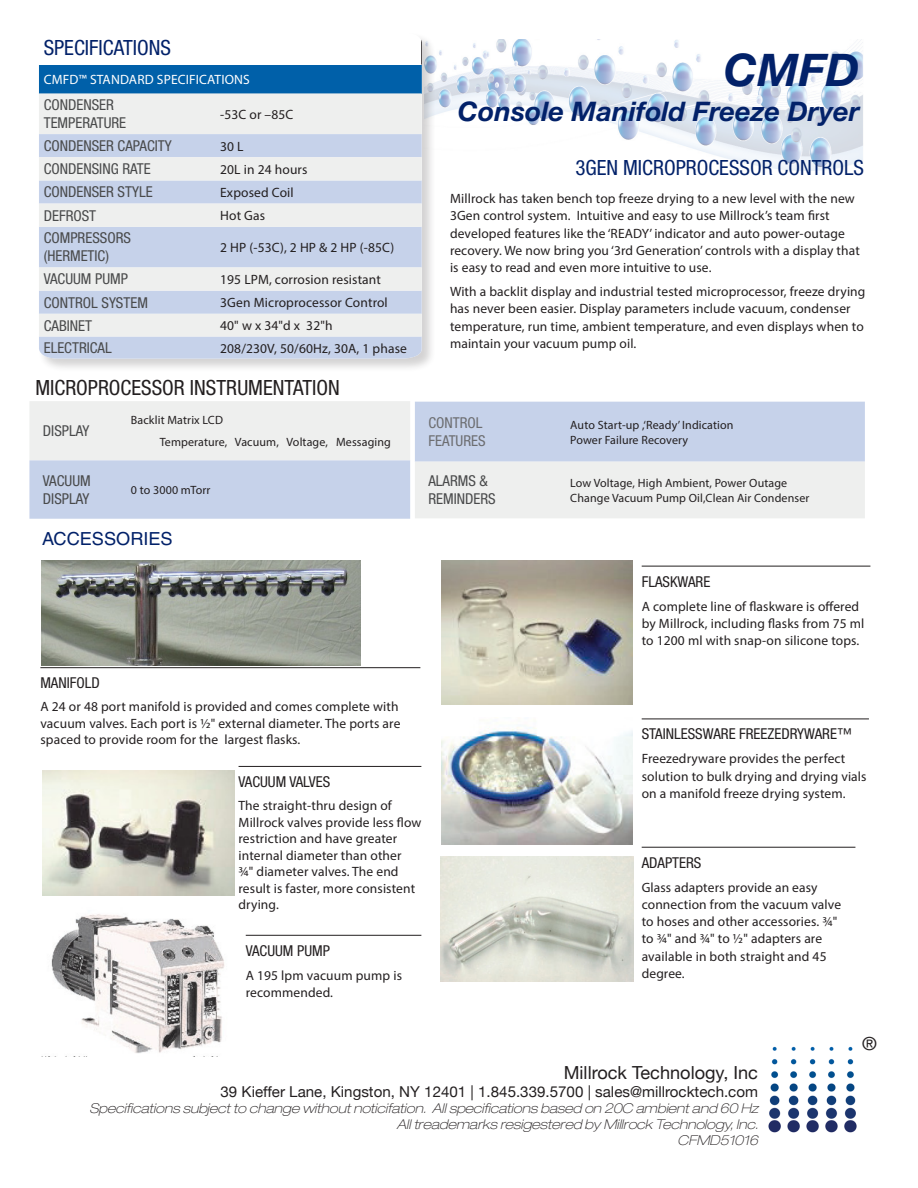
<style>
.page{position:relative;width:918px;height:1188px;background:#fff}
.page>*{position:absolute;margin:0;border:0;box-sizing:border-box;transform-origin:0 0}
.t1{font:italic 700 45px "Helvetica Neue LT Std";color:#022169}
.t2{font:italic 700 27px "Helvetica Neue LT Std";color:#022169}
.Subhead{font:condensed 21px "Helvetica Neue LT Std";color:#022169}
.Subhead-2{font:condensed 21px "Helvetica Neue LT Std";color:#231f20}
.t3{font:18px "Helvetica Neue";color:#231f20}
.t4{font:18px "Helvetica";color:#022169}
.t5{font:18px "Helvetica";color:#231f20}
.Table--Features--Ite{font:condensed 15px/18px "Helvetica Neue LT Std";color:#494a4b}
.Subhead2{font:condensed 15px "Helvetica Neue LT Std";color:#231f20}
.t6{font:15px "Helvetica Neue";color:#231f20}
.Table--Features--Ite-2{font:condensed 15px/18px "Helvetica Neue LT Std";color:#6c6d70}
.Body_Text{font:13.5px/17.2px "Myriad Pro";letter-spacing:.01em;color:#231f20}
.Image_Descriptions{font:13.5px/16.5px "Myriad Pro";letter-spacing:.01em;color:#231f20}
.Table_Text_Features{font:13.5px "Myriad Pro";letter-spacing:.01em;color:#231f20}
.t7{font:italic 100 expanded 13.5px "Helvetica Neue";color:#231f20}
.Body_Text-2{font:13.5px "Myriad Pro";letter-spacing:.01em;color:#fff}
.Table_Text_Features-2{font:12px "Myriad Pro";letter-spacing:.01em;color:#231f20}
</style>
<div class="page">
<img style="left:436px;top:40px;width:427px;height:131px">
<div style="left:38px;top:31px;width:398px;height:342px;background:#231f20;opacity:.2"></div>
<svg style="left:39px;top:32px;width:382px;height:33px"></svg>
<div style="left:39px;top:65px;width:383px;height:28px;background:#0060a9"></div>
<div style="left:39px;top:93px;width:383px;height:41px;background:#eeefee"></div>
<div style="left:39px;top:134px;width:383px;height:225px;background:#c6d2ea"></div>
<svg style="left:39px;top:157px;width:383px;height:180px;background:#dbe1ec"></svg>
<hr style="left:421px;top:32px;width:1px;height:33px;background:#231f20">
<img style="left:768px;top:1046px;width:89px;height:87px">
<svg style="left:29px;top:401px;width:836px;height:118px;background:#dae0ec"></svg>
<img style="left:41px;top:561px;width:319px;height:104px">
<img style="left:42px;top:771px;width:192px;height:124px">
<img style="left:51px;top:914px;width:174px;height:139px">
<hr style="left:40px;top:667px;width:380px;height:1px;background:#231f20">
<hr style="left:239px;top:766px;width:182px;height:1px;background:#231f20">
<hr style="left:246px;top:935px;width:175px;height:1px;background:#231f20">
<img style="left:441px;top:561px;width:192px;height:144px">
<img style="left:441px;top:857px;width:192px;height:125px">
<img style="left:441px;top:727px;width:192px;height:117px">
<hr style="left:642px;top:719px;width:227px;height:1px;background:#231f20">
<hr style="left:642px;top:847px;width:213px;height:1px;background:#231f20">
<hr style="left:642px;top:566px;width:228px;height:1px;background:#231f20">
<p class="Subhead" style="left:44px;top:36px;width:129px">SPECIFICATIONS</p>
<p class="Body_Text-2" style="left:44px;top:71px;width:208px">CMFD™ STANDARD SPECIFICATIONS</p>
<p class="Table--Features--Ite" style="left:44px;top:96px;width:84px">CONDENSER<br>TEMPERATURE</p>
<p class="Table_Text_Features" style="left:220px;top:106px;width:75px">-53C or –85C</p>
<p class="Table--Features--Ite" style="left:44px;top:137px;width:130px">CONDENSER CAPACITY</p>
<p class="Table_Text_Features" style="left:220px;top:138px;width:25px">30 L</p>
<p class="Table--Features--Ite" style="left:44px;top:160px;width:108px">CONDENSING RATE</p>
<p class="Table_Text_Features" style="left:220px;top:161px;width:89px">20L in 24 hours</p>
<p class="Table--Features--Ite" style="left:44px;top:183px;width:110px">CONDENSER STYLE</p>
<p class="Table_Text_Features" style="left:220px;top:184px;width:75px">Exposed Coil</p>
<p class="Table--Features--Ite" style="left:44px;top:206px;width:54px">DEFROST</p>
<p class="Table_Text_Features" style="left:220px;top:207px;width:47px">Hot Gas</p>
<p class="Table--Features--Ite" style="left:44px;top:229px;width:89px">COMPRESSORS (HERMETIC)</p>
<p class="Table_Text_Features" style="left:220px;top:239px;width:176px">2 HP (-53C), 2 HP &amp; 2 HP (-85C)</p>
<p class="Table--Features--Ite" style="left:44px;top:270px;width:86px">VACUUM PUMP</p>
<p class="Table_Text_Features" style="left:220px;top:271px;width:162px">195 LPM, corrosion resistant</p>
<p class="Table--Features--Ite" style="left:44px;top:293px;width:106px">CONTROL SYSTEM</p>
<p class="Table_Text_Features" style="left:220px;top:294px;width:169px">3Gen Microprocessor Control</p>
<p class="Table--Features--Ite" style="left:44px;top:316px;width:50px">CABINET</p>
<p class="Table_Text_Features" style="left:220px;top:317px;width:114px">40" w x 34"d x 32"h</p>
<p class="Table--Features--Ite" style="left:44px;top:339px;width:70px">ELECTRICAL</p>
<p class="Table_Text_Features" style="left:220px;top:340px;width:188px">208/230V, 50/60Hz, 30A, 1 phase</p>
<p class="Subhead-2" style="left:35px;top:376px;width:306px">MICROPROCESSOR INSTRUMENTATION</p>
<p class="Table--Features--Ite" style="left:43px;top:422px;width:48px">DISPLAY</p>
<p class="Table_Text_Features-2" style="left:131px;top:413px;width:94px">Backlit Matrix LCD</p>
<p class="Table_Text_Features-2" style="left:160px;top:435px;width:233px">Temperature, Vacuum, Voltage, Messaging</p>
<p class="Table--Features--Ite" style="left:43px;top:472px;width:49px">VACUUM<br>DISPLAY</p>
<p class="Table_Text_Features-2" style="left:131px;top:483px;width:81px">0 to 3000 mTorr</p>
<p class="t4" style="left:42px;top:529px;width:132px">ACCESSORIES</p>
<p class="t1" style="left:724px;top:42px;width:137px">CMFD</p>
<p class="t2" style="left:458px;top:94px;width:403px">Console Manifold Freeze Dryer</p>
<p class="Subhead" style="left:575px;top:155px;width:290px">3GEN MICROPROCESSOR CONTROLS</p>
<p class="Body_Text" style="left:450px;top:190px;width:411px">Millrock has taken bench top freeze drying to a new level with the new 3Gen control system. Intuitive and easy to use Millrock’s team first developed features like the ‘READY’ indicator and auto power-outage recovery. We now bring you ‘3rd Generation’ controls with a display that is easy to read and even more intuitive to use.</p>
<p class="Body_Text" style="left:450px;top:283px;width:417px">With a backlit display and industrial tested microprocessor, freeze drying has never been easier. Display parameters include vacuum, condenser temperature, run time, ambient temperature, and even displays when to maintain your vacuum pump oil.</p>
<p class="Table--Features--Ite-2" style="left:428px;top:414px;width:59px">CONTROL<br>FEATURES</p>
<p class="Table_Text_Features-2" style="left:570px;top:417px;width:165px">Auto Start-up ,‘Ready’ Indication</p>
<p class="Table_Text_Features-2" style="left:570px;top:432px;width:119px">Power Failure Recovery</p>
<p class="Table--Features--Ite" style="left:428px;top:472px;width:69px">ALARMS &amp;<br>REMINDERS</p>
<p class="Table_Text_Features-2" style="left:570px;top:476px;width:218px">Low Voltage, High Ambient, Power Outage</p>
<p class="Table_Text_Features-2" style="left:570px;top:491px;width:241px">Change Vacuum Pump Oil,Clean Air Condenser</p>
<p class="Subhead2" style="left:642px;top:573px;width:70px">FLASKWARE</p>
<p class="Body_Text" style="left:642px;top:597px;width:224px">A complete line of flaskware is offered by Millrock, including flasks from 75 ml to 1200 ml with snap-on silicone tops.</p>
<p class="Subhead2" style="left:40px;top:674px;width:61px">MANIFOLD</p>
<p class="Image_Descriptions" style="left:40px;top:698px;width:362px">A 24 or 48 port manifold is provided and comes complete with vacuum valves. Each port is ½" external diameter. The ports are spaced to provide room for the largest flasks.</p>
<p class="Subhead2" style="left:239px;top:773px;width:93px">VACUUM VALVES</p>
<p class="Image_Descriptions" style="left:239px;top:797px;width:184px">The straight-thru design of<br>Millrock valves provide less flow restriction and have greater internal diameter than other<br>¾" diameter valves. The end result is faster, more consistent drying.</p>
<p class="Subhead2" style="left:246px;top:942px;width:86px">VACUUM PUMP</p>
<p class="Body_Text" style="left:246px;top:966px;width:158px">A 195 lpm vacuum pump is recommended.</p>
<p class="Subhead2" style="left:642px;top:725px;width:212px">STAINLESSWARE FREEZEDRYWARE™</p>
<p class="Body_Text" style="left:642px;top:750px;width:226px">Freezedryware provides the perfect solution to bulk drying and drying vials on a manifold freeze drying system.</p>
<p class="Subhead2" style="left:642px;top:854px;width:61px">ADAPTERS</p>
<p class="Body_Text" style="left:642px;top:878px;width:201px">Glass adapters provide an easy connection from the vacuum valve to hoses and other accessories. ¾" to ¾" and ¾" to ½" adapters are available in both straight and 45 degree.</p>
<p class="t5" style="left:863px;top:1033px;width:15px">®</p>
<p class="t3" style="left:564px;top:1062px;width:196px">Millrock Technology, Inc</p>
<p class="t6" style="left:221px;top:1082px;width:539px">39 Kieffer Lane, Kingston, NY 12401 | 1.845.339.5700 | sales@millrocktech.com</p>
<p class="t7" style="left:90px;top:1100px;width:670px">Specifications subject to change without noticifation. All specifications based on 20C ambient and 60 Hz</p>
<p class="t7" style="left:397px;top:1116px;width:363px">All treademarks resigestered by Millrock Technology, Inc.</p>
<p class="t7" style="left:678px;top:1132px;width:82px">CFMD51016</p>
</div>
